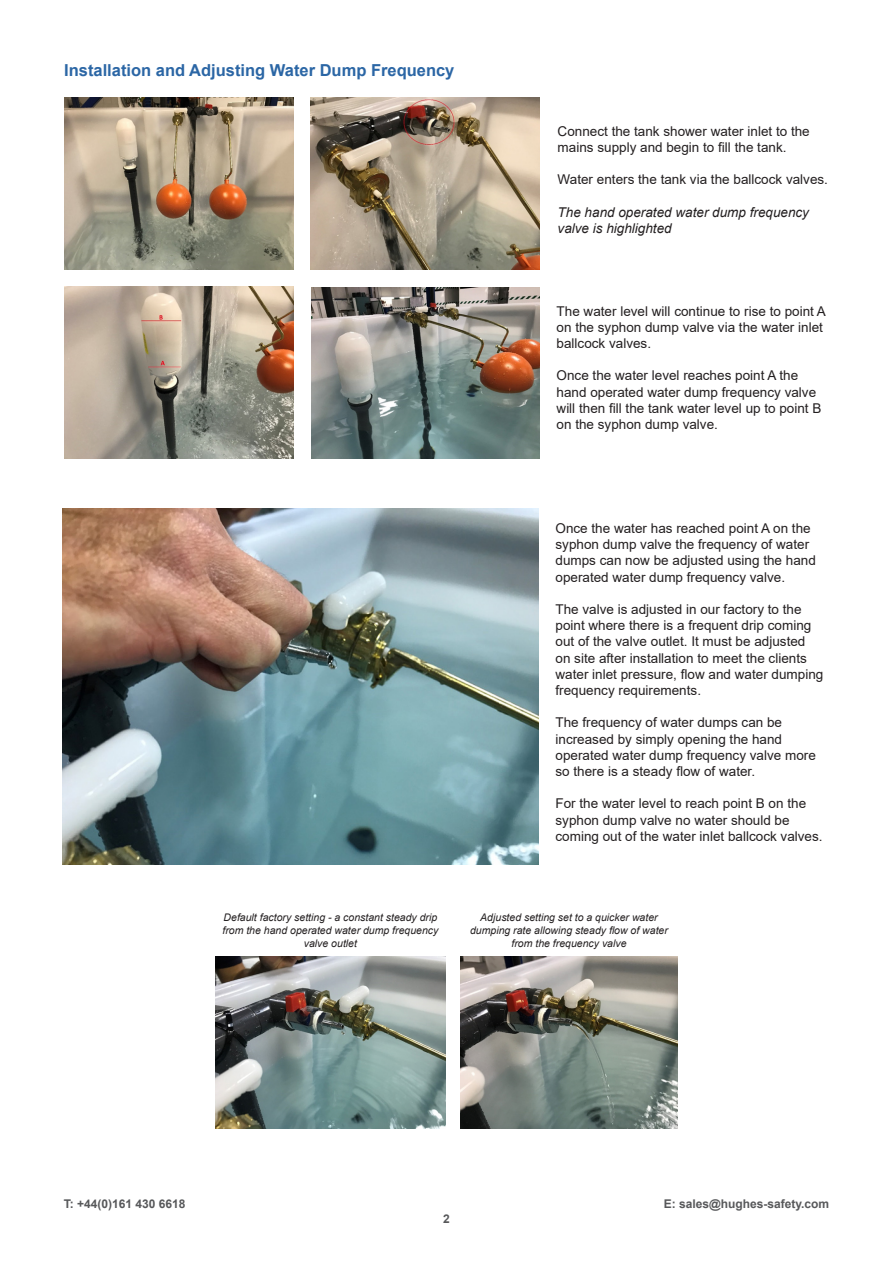
<style>
.page{position:relative;width:893px;height:1263px;background:#fff}
.page>*{position:absolute;margin:0;border:0;box-sizing:border-box;transform-origin:0 0}
.t1{font:700 16.5px "Arial";color:#2b66a5}
.t2{font:13.5px/16.2px "Arial";color:#231f20}
.t3{font:italic 13.5px/16.2px "Arial";color:#231f20}
.t4{font:700 12px "Arial";color:#57585a}
.t5{font:italic 10.5px/12.6px "Arial";color:#231f20;text-align:center}
</style>
<div class="page">
<img style="left:64px;top:98px;width:229px;height:171px">
<img style="left:311px;top:98px;width:229px;height:171px">
<img style="left:64px;top:287px;width:229px;height:172px">
<img style="left:311px;top:287px;width:229px;height:172px">
<img style="left:63px;top:508px;width:475px;height:356px">
<img style="left:216px;top:956px;width:229px;height:172px">
<img style="left:461px;top:956px;width:216px;height:172px">
<p class="t1" style="left:64px;top:58px;width:392px">Installation and Adjusting Water Dump Frequency</p>
<p class="t2" style="left:558px;top:123px;width:254px">Connect the tank shower water inlet to the mains supply and begin to fill the tank.</p>
<p class="t2" style="left:558px;top:172px;width:272px">Water enters the tank via the ballcock valves.</p>
<p class="t3" style="left:558px;top:204px;width:253px">The hand operated water dump frequency valve is highlighted</p>
<p class="t2" style="left:557px;top:303px;width:271px">The water level will continue to rise to point A on the syphon dump valve via the water inlet ballcock valves.</p>
<p class="t2" style="left:557px;top:367px;width:266px">Once the water level reaches point A the hand operated water dump frequency valve will then fill the tank water level up to point B on the syphon dump valve.</p>
<p class="t2" style="left:555px;top:520px;width:262px">Once the water has reached point A on the syphon dump valve the frequency of water dumps can now be adjusted using the hand operated water dump frequency valve.</p>
<p class="t2" style="left:555px;top:601px;width:269px">The valve is adjusted in our factory to the point where there is a frequent drip coming out of the valve outlet. It must be adjusted on site after installation to meet the clients water inlet pressure, flow and water dumping frequency requirements.</p>
<p class="t2" style="left:555px;top:714px;width:262px">The frequency of water dumps can be increased by simply opening the hand operated water dump frequency valve more so there is a steady flow of water.</p>
<p class="t2" style="left:555px;top:795px;width:269px">For the water level to reach point B on the syphon dump valve no water should be coming out of the water inlet ballcock valves.</p>
<p class="t5" style="left:222px;top:911px;width:217px">Default factory setting - a constant steady drip from the hand operated water dump frequency valve outlet</p>
<p class="t5" style="left:470px;top:911px;width:199px">Adjusted setting set to a quicker water dumping rate allowing steady flow of water from the frequency valve</p>
<p class="t4" style="left:64px;top:1195px;width:123px">T: +44(0)161 430 6618</p>
<p class="t4" style="left:664px;top:1195px;width:167px">E: sales@hughes-safety.com</p>
<p class="t4" style="left:443px;top:1210px;width:8px">2</p>
</div>
